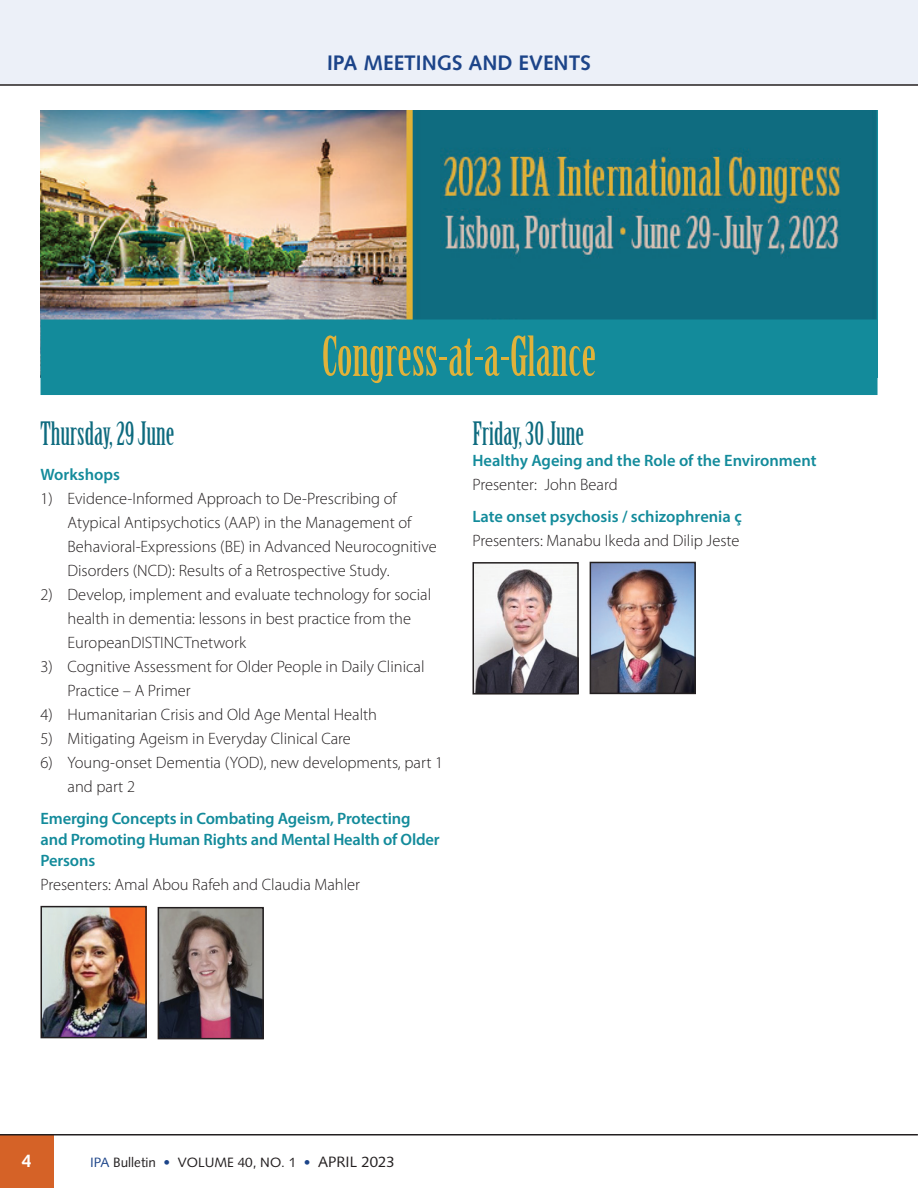
<style>
.page{position:relative;width:918px;height:1188px;background:#fff}
.page>*{position:absolute;margin:0;border:0;box-sizing:border-box;transform-origin:0 0}
.t1{font:54px "Birch Std";color:#e0b23a}
.t2{font:31.5px "Birch Std";color:#0e6b7f}
.t3{font:700 21px "Syntax";color:#1c4489}
.t4{font:700 18px "Syntax";color:#fff}
.t5{font:300 16.5px/24px "Myriad Pro";color:#231f20}
.t6{font:600 16.5px/21px "Myriad Pro";letter-spacing:-.01em;color:#138b9b}
.t7{font:13.5px "Syntax";color:#231f20}
.s1{color:#1c4489}
.s2{font-size:15px}
</style>
<div class="page">
<div style="left:0;top:0;width:918px;height:84px;background:#ecf0f8"></div>
<div style="left:0;top:1135px;width:54px;height:53px;background:#d56227"></div>
<hr style="left:0;top:1134px;width:918px;height:2px;background:#231f20">
<hr style="left:0;top:84px;width:918px;height:2px;background:#231f20">
<img style="left:40px;top:110px;width:837px;height:268px">
<div style="left:41px;top:319px;width:837px;height:76px;background:#138b9b;border:2px solid #138b9b"></div>
<img style="left:44px;top:909px;width:100px;height:126px">
<div style="left:41px;top:906px;width:106px;height:132px;border:2px solid #231f20"></div>
<img style="left:161px;top:910px;width:100px;height:126px">
<div style="left:158px;top:907px;width:106px;height:132px;border:2px solid #231f20"></div>
<img style="left:475px;top:565px;width:101px;height:127px">
<div style="left:472px;top:562px;width:107px;height:133px;border:2px solid #231f20"></div>
<img style="left:593px;top:565px;width:100px;height:126px">
<div style="left:590px;top:562px;width:106px;height:132px;border:2px solid #231f20"></div>
<p class="t3" style="left:327px;top:51px;width:265px">IPA MEETINGS AND EVENTS</p>
<h1 class="t1" style="left:322px;top:326px;width:276px">Congress-at-a-Glance</h1>
<h2 class="t2" style="left:41px;top:416px;width:135px">Thursday, 29 June</h2>
<p class="t6" style="left:41px;top:463px;width:81px">Workshops</p>
<p class="t5" style="left:68px;top:486px;width:371px;text-indent:-27px">1) Evidence-Informed Approach to De-Prescribing of Atypical Antipsychotics (AAP) in the Management of Behavioral-Expressions (BE) in Advanced Neurocognitive Disorders (NCD): Results of a Retrospective Study.</p>
<p class="t5" style="left:68px;top:582px;width:365px;text-indent:-27px">2) Develop, implement and evaluate technology for social health in dementia: lessons in best practice from the<br>EuropeanDISTINCTnetwork</p>
<p class="t5" style="left:68px;top:654px;width:359px;text-indent:-27px">3) Cognitive Assessment for Older People in Daily Clinical<br>Practice – A Primer</p>
<p class="t5" style="left:41px;top:702px;width:338px">4) Humanitarian Crisis and Old Age Mental Health</p>
<p class="t5" style="left:41px;top:726px;width:312px">5) Mitigating Ageism in Everyday Clinical Care</p>
<p class="t5" style="left:68px;top:750px;width:377px;text-indent:-27px">6) Young-onset Dementia (YOD), new developments, part 1 and part 2</p>
<p class="t6" style="left:41px;top:807px;width:401px">Emerging Concepts in Combating Ageism, Protecting and Promoting Human Rights and Mental Health of Older<br>Persons</p>
<p class="t5" style="left:41px;top:872px;width:321px">Presenters: Amal Abou Rafeh and Claudia Mahler</p>
<h2 class="t2" style="left:472px;top:416px;width:113px">Friday, 30 June</h2>
<p class="t6" style="left:472px;top:449px;width:346px">Healthy Ageing and the Role of the Environment</p>
<p class="t5" style="left:472px;top:472px;width:147px">Presenter: John Beard</p>
<p class="t6" style="left:472px;top:505px;width:271px">Late onset psychosis / schizophrenia ç</p>
<p class="t5" style="left:472px;top:528px;width:269px">Presenters: Manabu Ikeda and Dilip Jeste</p>
<p class="t4" style="left:22px;top:1151px;width:12px">4</p>
<p class="t7" style="left:90px;top:1154px;width:306px"><span class="s1">IPA</span> Bulletin <span class="s1">•</span> VOLUME 40, NO. 1 <span class="s1">•</span> <span class="s2">APRIL 2023</span></p>
</div>
